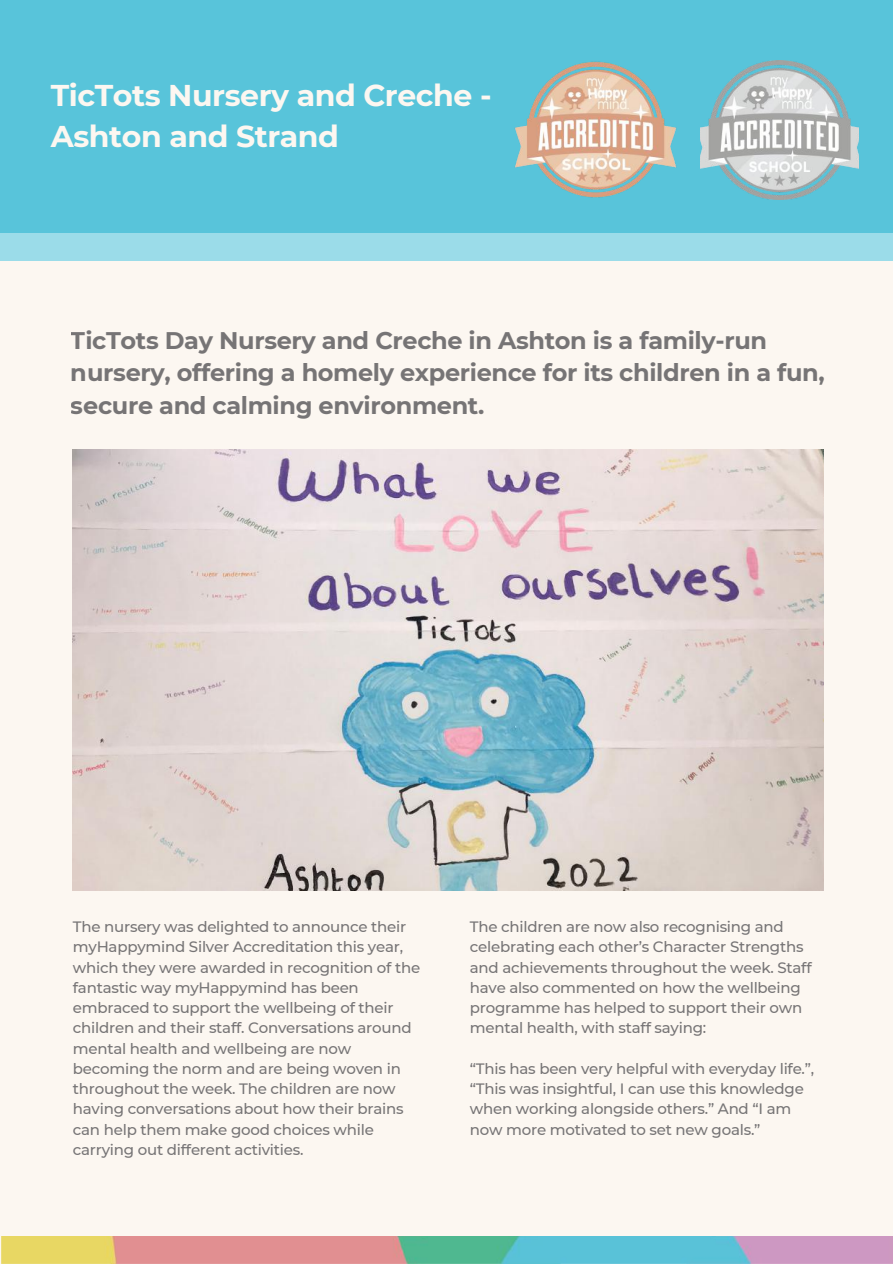
<style>
.page{position:relative;width:893px;height:1264px;background:#fff}
.page>*{position:absolute;margin:0;border:0;box-sizing:border-box;transform-origin:0 0}
.t1{font:700 30px/41.7px "Montserrat";letter-spacing:-.015em;color:#fcf7f1}
.t2{font:700 24px/32.7px "Montserrat";letter-spacing:-.015em;color:#555457}
.t3{font:500 15px/20.2px "Montserrat";letter-spacing:-.015em;color:#555457}
</style>
<div class="page">
<div style="left:0;top:0;width:892px;height:1263px;background:#fcf7f1"></div>
<div style="left:0;top:0;width:892px;height:234px;background:#58c4da"></div>
<div style="left:0;top:233px;width:892px;height:28px;background:#9bdce9"></div>
<img style="left:1px;top:1236px;width:891px;height:26px">
<img style="left:700px;top:61px;width:158px;height:138px">
<img style="left:515px;top:61px;width:162px;height:137px">
<img style="left:73px;top:449px;width:750px;height:441px">
<h1 class="t1" style="left:51px;top:74px;width:442px">TicTots Nursery and Creche -<br>Ashton and Strand</h1>
<h2 class="t2" style="left:71px;top:324px;width:755px">TicTots Day Nursery and Creche in Ashton is a family-run nursery, offering a homely experience for its children in a fun, secure and calming environment.</h2>
<p class="t3" style="left:73px;top:916px;width:349px">The nursery was delighted to announce their myHappymind Silver Accreditation this year, which they were awarded in recognition of the fantastic way myHappymind has been embraced to support the wellbeing of their children and their staff. Conversations around mental health and wellbeing are now becoming the norm and are being woven in throughout the week. The children are now having conversations about how their brains can help them make good choices while carrying out different activities.</p>
<p class="t3" style="left:470px;top:916px;width:343px">The children are now also recognising and celebrating each other’s Character Strengths and achievements throughout the week. Staff have also commented on how the wellbeing programme has helped to support their own mental health, with staff saying:</p>
<p class="t3" style="left:470px;top:1058px;width:346px">“This has been very helpful with everyday life.”, “This was insightful, I can use this knowledge when working alongside others.” And “I am now more motivated to set new goals.”</p>
</div>
